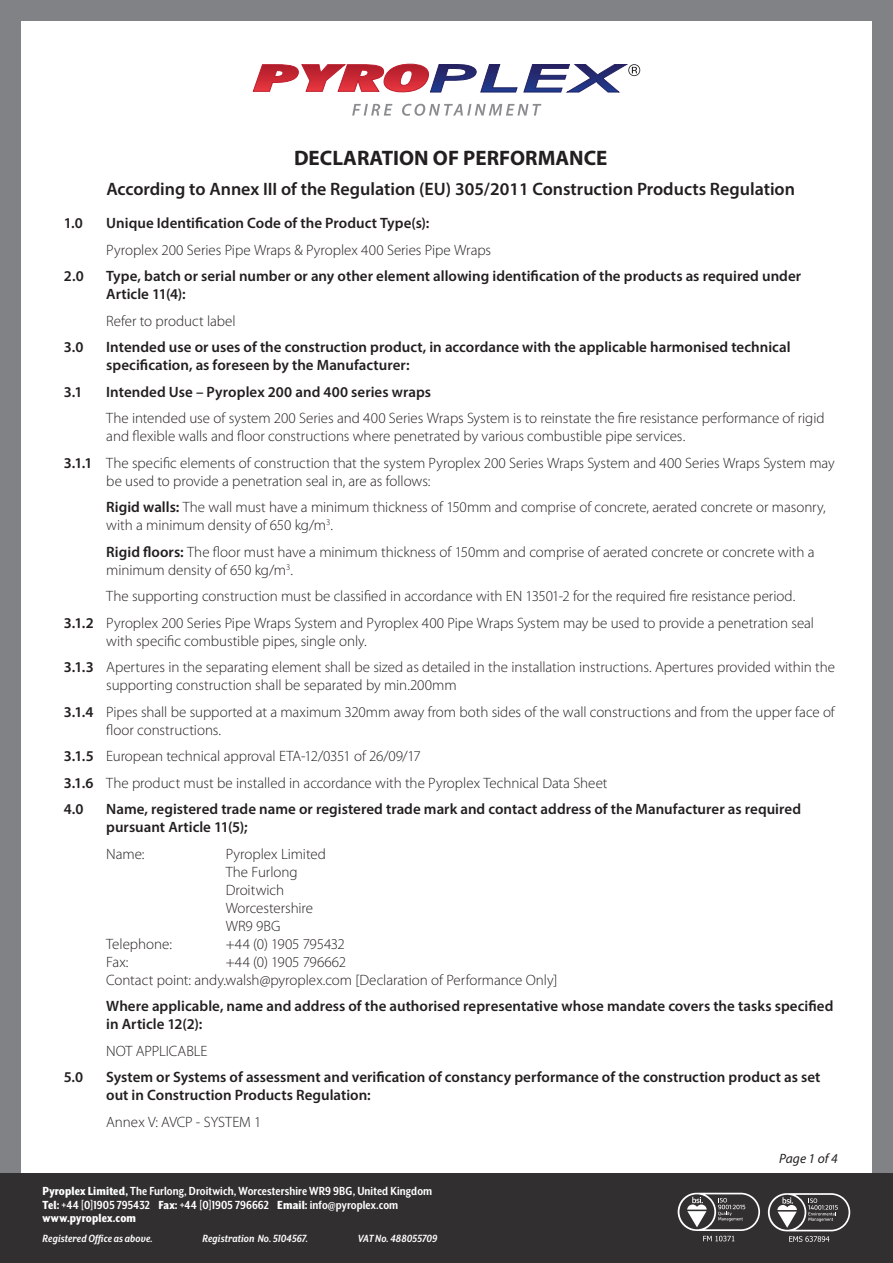
<style>
.page{position:relative;width:893px;height:1263px;background:#808285}
.page>*{position:absolute;margin:0;border:0;box-sizing:border-box;transform-origin:0 0}
.t1{font:700 21px "Myriad Pro";color:#231f20}
.t2{font:600 18px "Myriad Pro";color:#231f20}
.t3{font:300 15px/18px "Myriad Pro";letter-spacing:-.005em;color:#231f20}
.t4{font:600 15px/18px "Myriad Pro";color:#231f20}
.t5{font:700 13.5px/13.5px "Mr Eaves XL San Nar OT";letter-spacing:.005em;color:#fff}
.t6{font:italic 13.5px "Myriad Pro";letter-spacing:.005em;color:#231f20}
.t7{font:italic 700 12px "Mr Eaves XL San Nar OT";letter-spacing:.01em;color:#fff}
.s1{font-weight:600}
.s2{font-weight:800}
</style>
<div class="page">
<div style="left:21px;top:21px;width:851px;height:1221px;background:#fff"></div>
<svg style="left:253px;top:64px;width:387px;height:29px"></svg>
<svg style="left:352px;top:104px;width:40px;height:12px"></svg>
<svg style="left:402px;top:104px;width:139px;height:12px"></svg>
<div style="left:0;top:1174px;width:893px;height:89px;background:#312f30"></div>
<svg style="left:768px;top:1193px;width:82px;height:49px"></svg>
<svg style="left:678px;top:1193px;width:82px;height:48px"></svg>
<h1 class="t1" style="left:294px;top:144px;width:315px">DECLARATION OF PERFORMANCE</h1>
<p class="t2" style="left:106px;top:177px;width:690px">According to Annex III of the Regulation (EU) 305/2011 Construction Products Regulation</p>
<p class="t4" style="left:64px;top:214px;width:21px">1.0</p>
<p class="t4" style="left:106px;top:214px;width:325px">Unique Identification Code of the Product Type(s):</p>
<p class="t3" style="left:106px;top:240px;width:386px">Pyroplex 200 Series Pipe Wraps &amp; Pyroplex 400 Series Pipe Wraps</p>
<p class="t4" style="left:64px;top:267px;width:21px">2.0</p>
<p class="t4" style="left:106px;top:267px;width:696px">Type, batch or serial number or any other element allowing identification of the products as required under<br>Article 11(4):</p>
<p class="t3" style="left:106px;top:311px;width:131px">Refer to product label</p>
<p class="t4" style="left:64px;top:338px;width:21px">3.0</p>
<p class="t4" style="left:106px;top:338px;width:686px">Intended use or uses of the construction product, in accordance with the applicable harmonised technical specification, as foreseen by the Manufacturer:</p>
<p class="t4" style="left:64px;top:382px;width:20px">3.1</p>
<p class="t4" style="left:106px;top:382px;width:326px">Intended Use – Pyroplex 200 and 400 series wraps</p>
<p class="t3" style="left:106px;top:409px;width:720px">The intended use of system 200 Series and 400 Series Wraps System is to reinstate the fire resistance performance of rigid and flexible walls and floor constructions where penetrated by various combustible pipe services.</p>
<p class="t3" style="left:106px;top:453px;width:730px;text-indent:-43px"><span class="s1">3.1.1</span> The specific elements of construction that the system Pyroplex 200 Series Wraps System and 400 Series Wraps System may be used to provide a penetration seal in, are as follows:</p>
<p class="t3" style="left:106px;top:498px;width:721px"><span class="s1">Rigid walls:</span> The wall must have a minimum thickness of 150mm and comprise of concrete, aerated concrete or masonry, with a minimum density of 650 kg/m<sup>3</sup>.</p>
<p class="t3" style="left:106px;top:542px;width:710px"><span class="s1">Rigid floors:</span> The floor must have a minimum thickness of 150mm and comprise of aerated concrete or concrete with a minimum density of 650 kg/m<sup>3</sup>.</p>
<p class="t3" style="left:64px;top:583px;width:752px;line-height:26.5px;text-indent:43px">The supporting construction must be classified in accordance with EN 13501-2 for the required fire resistance period.<br><span class="s1">3.1.2</span> Pyroplex 200 Series Pipe Wraps System and Pyroplex 400 Pipe Wraps System may be used to provide a penetration seal</p>
<p class="t3" style="left:64px;top:627px;width:773px;line-height:26.5px;text-indent:43px">with specific combustible pipes, single only.<br><span class="s1">3.1.3</span> Apertures in the separating element shall be sized as detailed in the installation instructions. Apertures provided within the</p>
<p class="t3" style="left:64px;top:672px;width:773px;line-height:26.5px;text-indent:43px">supporting construction shall be separated by min.200mm<br><span class="s1">3.1.4</span> Pipes shall be supported at a maximum 320mm away from both sides of the wall constructions and from the upper face of</p>
<p class="t3" style="left:64px;top:716px;width:545px;line-height:26.5px;text-indent:43px">floor constructions.<br><span class="s1">3.1.5</span> European technical approval ETA-12/0351 of 26/09/17<br><span class="s1">3.1.6</span> The product must be installed in accordance with the Pyroplex Technical Data Sheet <span class="s1">4.0</span></p>
<p class="t4" style="left:106px;top:800px;width:696px">Name, registered trade name or registered trade mark and contact address of the Manufacturer as required pursuant Article 11(5);</p>
<p class="t3" style="left:106px;top:845px;width:40px">Name:</p>
<p class="t3" style="left:226px;top:845px;width:102px">Pyroplex Limited<br>The Furlong<br>Droitwich<br>Worcestershire<br>WR9 9BG</p>
<p class="t3" style="left:106px;top:935px;width:67px">Telephone:</p>
<p class="t3" style="left:226px;top:935px;width:121px">+44 (0) 1905 795432</p>
<p class="t3" style="left:106px;top:953px;width:24px">Fax:</p>
<p class="t3" style="left:106px;top:953px;width:453px;text-indent:119px">+44 (0) 1905 796662<br>Contact point: andy.walsh@pyroplex.com [Declaration of Performance Only]</p>
<p class="t4" style="left:106px;top:997px;width:729px">Where applicable, name and address of the authorised representative whose mandate covers the tasks specified in Article 12(2):</p>
<p class="t3" style="left:106px;top:1042px;width:103px">NOT APPLICABLE</p>
<p class="t4" style="left:64px;top:1068px;width:21px">5.0</p>
<p class="t4" style="left:106px;top:1068px;width:716px">System or Systems of assessment and verification of constancy performance of the construction product as set out in Construction Products Regulation:</p>
<p class="t3" style="left:106px;top:1113px;width:157px">Annex V: AVCP - SYSTEM 1</p>
<p class="t5" style="left:43px;top:1184px;width:391px"><span class="s2">Pyroplex Limited,</span> The Furlong, Droitwich, Worcestershire WR9 9BG, United Kingdom<br><span class="s2">Tel:</span> +44 [0]1905 795432 <span class="s2">Fax:</span> +44 [0]1905 796662 <span class="s2">Email:</span> info@pyroplex.com <span class="s2">www.pyroplex.com</span></p>
<p class="t7" style="left:43px;top:1232px;width:112px">Registered Office as above.</p>
<p class="t7" style="left:202px;top:1232px;width:107px">Registration No. 5104567.</p>
<p class="t7" style="left:358px;top:1232px;width:81px">VAT No. 488055709</p>
<p class="t6" style="left:779px;top:1150px;width:60px">Page 1 of 4</p>
</div>
